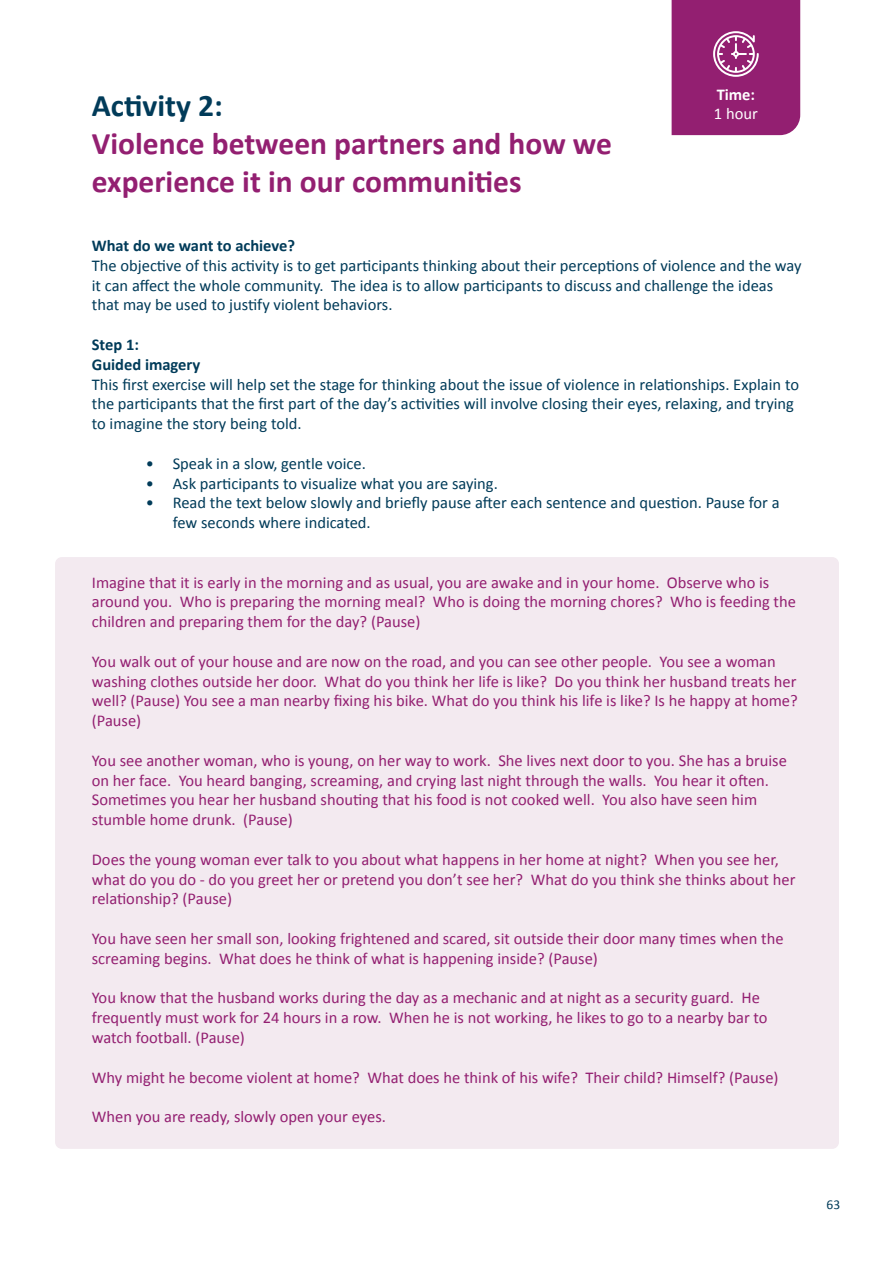
<style>
.page{position:relative;width:893px;height:1263px;background:#fff}
.page>*{position:absolute;margin:0;border:0;box-sizing:border-box;transform-origin:0 0}
.t1{font:700 31.5px "Calibri";color:#931f71}
.t2{font:700 31.5px "Calibri";color:#013b59}
.t3{font:16.5px/19.8px "Calibri";color:#931f71}
.t4{font:16.5px/19.8px "Calibri";color:#013b59}
.t5{font:700 16.5px "Calibri";color:#013b59}
.t6{font:700 16.5px "Calibri";color:#fff}
.t7{font:16.5px "Calibri";color:#fff}
.t8{font:13.5px "Calibri";color:#013b59}
</style>
<div class="page">
<div style="left:55px;top:557px;width:784px;height:592px;background:#f3eaf0;border-radius:7px"></div>
<div style="left:672px;top:0;width:128px;height:135px;background:#931f71"></div>
<p class="t2" style="left:92px;top:85px;width:132px">Activity 2:</p>
<p class="t1" style="left:92px;top:123px;width:522px">Violence between partners and how we</p>
<p class="t1" style="left:92px;top:161px;width:431px">experience it in our communities</p>
<p class="t6" style="left:717px;top:84px;width:40px">Time:</p>
<p class="t7" style="left:714px;top:104px;width:45px">1 hour</p>
<p class="t5" style="left:92px;top:235px;width:205px">What do we want to achieve?</p>
<p class="t4" style="left:92px;top:255px;width:711px">The objective of this activity is to get participants thinking about their perceptions of violence and the way it can affect the whole community. The idea is to allow participants to discuss and challenge the ideas that may be used to justify violent behaviors.</p>
<p class="t5" style="left:92px;top:334px;width:49px">Step 1:</p>
<p class="t5" style="left:92px;top:354px;width:110px">Guided imagery</p>
<p class="t4" style="left:92px;top:373px;width:709px">This first exercise will help set the stage for thinking about the issue of violence in relationships. Explain to the participants that the first part of the day’s activities will involve closing their eyes, relaxing, and trying to imagine the story being told.</p>
<p class="t4" style="left:146px;top:453px;width:222px">• Speak in a slow, gentle voice.</p>
<p class="t4" style="left:146px;top:472px;width:354px">• Ask participants to visualize what you are saying.</p>
<p class="t4" style="left:173px;top:492px;width:608px;text-indent:-27px">• Read the text below slowly and briefly pause after each sentence and question. Pause for a few seconds where indicated.</p>
<p class="t3" style="left:92px;top:571px;width:706px">Imagine that it is early in the morning and as usual, you are awake and in your home. Observe who is around you. Who is preparing the morning meal? Who is doing the morning chores? Who is feeding the children and preparing them for the day? (Pause)</p>
<p class="t3" style="left:92px;top:651px;width:707px">You walk out of your house and are now on the road, and you can see other people. You see a woman washing clothes outside her door. What do you think her life is like? Do you think her husband treats her well? (Pause) You see a man nearby fixing his bike. What do you think his life is like? Is he happy at home? (Pause)</p>
<p class="t3" style="left:92px;top:750px;width:696px">You see another woman, who is young, on her way to work. She lives next door to you. She has a bruise on her face. You heard banging, screaming, and crying last night through the walls. You hear it often.<br>Sometimes you hear her husband shouting that his food is not cooked well. You also have seen him stumble home drunk. (Pause)</p>
<p class="t3" style="left:92px;top:849px;width:705px">Does the young woman ever talk to you about what happens in her home at night? When you see her, what do you do - do you greet her or pretend you don’t see her? What do you think she thinks about her relationship? (Pause)</p>
<p class="t3" style="left:92px;top:928px;width:693px">You have seen her small son, looking frightened and scared, sit outside their door many times when the screaming begins. What does he think of what is happening inside? (Pause)</p>
<p class="t3" style="left:92px;top:987px;width:677px">You know that the husband works during the day as a mechanic and at night as a security guard. He frequently must work for 24 hours in a row. When he is not working, he likes to go to a nearby bar to watch football. (Pause)</p>
<p class="t3" style="left:92px;top:1066px;width:688px">Why might he become violent at home? What does he think of his wife? Their child? Himself? (Pause)</p>
<p class="t3" style="left:92px;top:1106px;width:296px">When you are ready, slowly open your eyes.</p>
<p class="t8" style="left:826px;top:1196px;width:15px">63</p>
</div>
